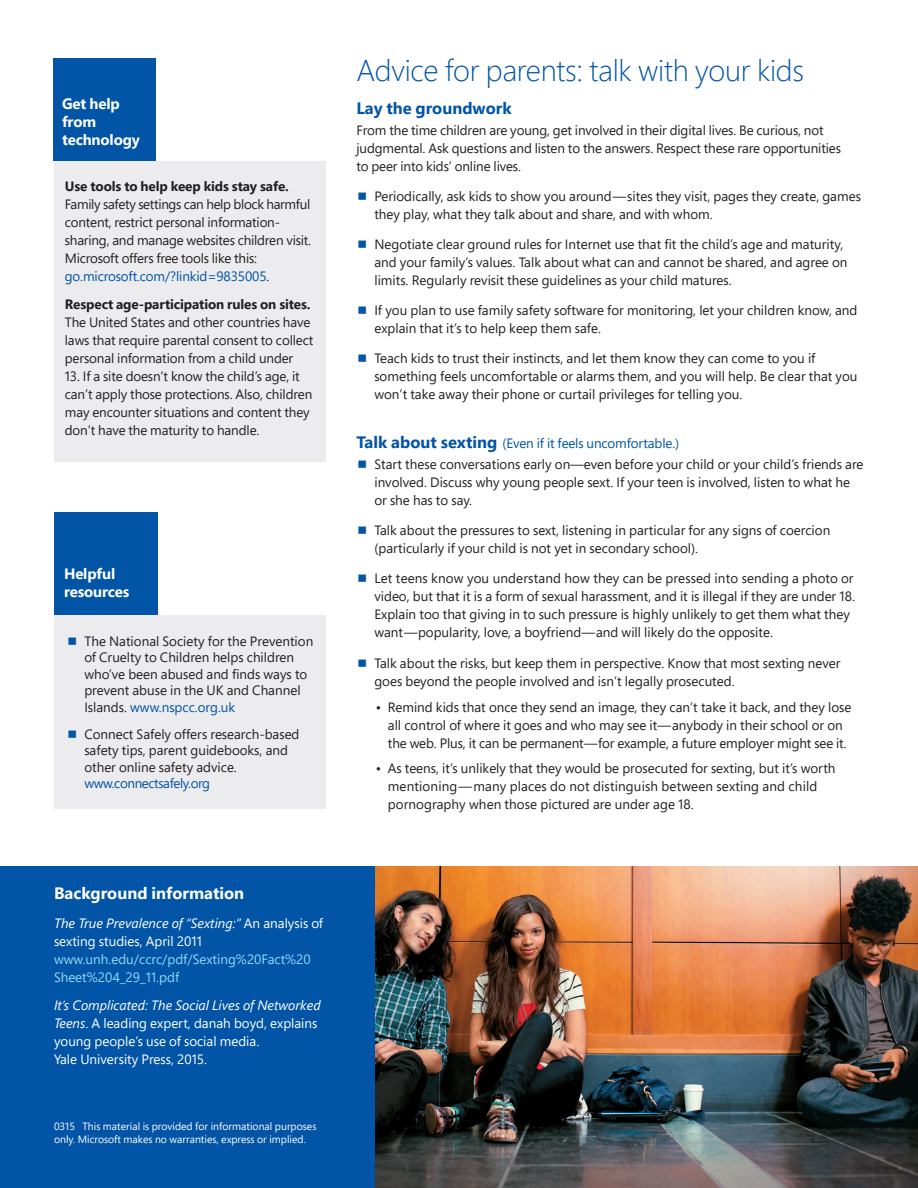
<style>
.page{position:relative;width:918px;height:1188px;background:#fff}
.page>*{position:absolute;margin:0;border:0;box-sizing:border-box;transform-origin:0 0}
.t1{font:300 30px "Segoe Pro";letter-spacing:-.01em;color:#0154a6}
.Legalese{font:700 16.5px "Segoe Pro";color:#fff}
.NUMBEREDLIST{font:700 16.5px "Segoe Pro";color:#0154a6}
.MAIN{font:700 15px/18px "Segoe Pro";letter-spacing:-.01em;color:#fff}
.BODYCOPY{font:13.5px/18px "Segoe Pro";color:#231f20}
.BODYCOPY-2{font:13.5px/18px "Segoe Pro";color:#fff}
.BODYCOPY-3{font:13.5px/18px "Segoe Pro";color:#91d8f7}
.NUMBEREDLIST-2{font:13.5px "Segoe Pro";letter-spacing:-.01em;color:#0154a6}
.t2{font:10.5px/13.5px "Segoe Pro";color:#fff}
.s1{font-weight:700}
.s2{color:#0154a6}
.s3{font-family:"Segoe UI";font-size:33px;color:#0154a6}
.s4{font-style:italic;color:#fff}
.s5{color:#fff}
.s6{font-style:italic}
.s7{font-weight:700;font-size:16.5px}
</style>
<div class="page">
<img style="left:375px;top:866px;width:543px;height:322px">
<div style="left:0;top:866px;width:375px;height:322px;background:#0154a6"></div>
<div style="left:54px;top:161px;width:271px;height:300px;background:#ececee"></div>
<div style="left:53px;top:58px;width:103px;height:103px;background:#0154a6"></div>
<div style="left:54px;top:615px;width:271px;height:194px;background:#ececee"></div>
<div style="left:54px;top:513px;width:104px;height:102px;background:#0154a6"></div>
<p class="MAIN" style="left:62px;top:94px;width:79px">Get help from technology</p>
<p class="BODYCOPY" style="left:65px;top:177px;width:248px"><span class="s1">Use tools to help keep kids stay safe.<br></span>Family safety settings can help block harmful content, restrict personal information&shy;sharing, and manage websites children visit.<br>Microsoft offers free tools like this: <span class="s2">go.microsoft.com/?linkid=9835005</span>.</p>
<p class="BODYCOPY" style="left:65px;top:295px;width:250px"><span class="s1">Respect age-participation rules on sites.<br></span>The United States and other countries have laws that require parental consent to collect personal information from a child under</p>
<p class="BODYCOPY" style="left:65px;top:367px;width:249px">13. If a site doesn’t know the child’s age, it can’t apply those protections. Also, children may encounter situations and content they don’t have the maturity to handle.</p>
<p class="MAIN" style="left:64px;top:564px;width:67px">Helpful resources</p>
<p class="BODYCOPY" style="left:84px;top:632px;width:230px;line-height:16.5px;text-indent:-18px"><span class="s3">▪</span> The National Society for the Prevention of Cruelty to Children helps children who’ve been abused and finds ways to prevent abuse in the UK and Channel Islands. <span class="s2">www.nspcc.org.uk</span></p>
<p class="BODYCOPY" style="left:84px;top:725px;width:217px;line-height:16.5px;text-indent:-18px"><span class="s3">▪</span> Connect Safely offers research-based safety tips, parent guidebooks, and other online safety advice. <span class="s2">www.connectsafely.org</span></p>
<p class="Legalese" style="left:54px;top:882px;width:192px">Background information</p>
<p class="BODYCOPY-3" style="left:54px;top:914px;width:271px"><span class="s4">The True Prevalence of “Sexting:”</span> <span class="s5">An analysis of sexting studies, April 2011 </span>www.unh.edu/ccrc/pdf/Sexting%20Fact%20<br>Sheet%204_29_11.pdf</p>
<p class="BODYCOPY-2" style="left:54px;top:996px;width:268px"><span class="s6">It’s Complicated: The Social Lives of Networked Teens</span>. A leading expert, danah boyd, explains young people’s use of social media.<br>Yale University Press, 2015.</p>
<p class="t2" style="left:54px;top:1119px;width:264px">0315 This material is provided for informational purposes only. Microsoft makes no warranties, express or implied.</p>
<h2 class="t1" style="left:356px;top:50px;width:449px">Advice for parents: talk with your kids</h2>
<p class="NUMBEREDLIST" style="left:356px;top:97px;width:157px">Lay the groundwork</p>
<p class="BODYCOPY" style="left:356px;top:121px;width:486px">From the time children are young, get involved in their digital lives. Be curious, not judgmental. Ask questions and listen to the answers. Respect these rare opportunities to peer into kids’ online lives.</p>
<p class="BODYCOPY" style="left:374px;top:187px;width:488px;text-indent:-18px"><span class="s3">▪</span> Periodically, ask kids to show you around—sites they visit, pages they create, games they play, what they talk about and share, and with whom.</p>
<p class="BODYCOPY" style="left:374px;top:235px;width:475px;text-indent:-18px"><span class="s3">▪</span> Negotiate clear ground rules for Internet use that fit the child’s age and maturity, and your family’s values. Talk about what can and cannot be shared, and agree on limits. Regularly revisit these guidelines as your child matures.</p>
<p class="BODYCOPY" style="left:374px;top:301px;width:485px;text-indent:-18px"><span class="s3">▪</span> If you plan to use family safety software for monitoring, let your children know, and explain that it’s to help keep them safe.</p>
<p class="BODYCOPY" style="left:374px;top:349px;width:485px;text-indent:-18px"><span class="s3">▪</span> Teach kids to trust their instincts, and let them know they can come to you if something feels uncomfortable or alarms them, and you will help. Be clear that you won’t take away their phone or curtail privileges for telling you.</p>
<p class="NUMBEREDLIST-2" style="left:356px;top:434px;width:324px"><span class="s7">Talk about sexting</span> (Even if it feels uncomfortable.)</p>
<p class="BODYCOPY" style="left:374px;top:455px;width:491px;text-indent:-18px"><span class="s3">▪</span> Start these conversations early on—even before your child or your child’s friends are involved. Discuss why young people sext. If your teen is involved, listen to what he or she has to say.</p>
<p class="BODYCOPY" style="left:374px;top:521px;width:457px;text-indent:-18px"><span class="s3">▪</span> Talk about the pressures to sext, listening in particular for any signs of coercion (particularly if your child is not yet in secondary school).</p>
<p class="BODYCOPY" style="left:374px;top:569px;width:482px;text-indent:-18px"><span class="s3">▪</span> Let teens know you understand how they can be pressed into sending a photo or video, but that it is a form of sexual harassment, and it is illegal if they are under 18.<br>Explain too that giving in to such pressure is highly unlikely to get them what they want—popularity, love, a boyfriend—and will likely do the opposite.</p>
<p class="BODYCOPY" style="left:374px;top:654px;width:468px;text-indent:-18px"><span class="s3">▪</span> Talk about the risks, but keep them in perspective. Know that most sexting never goes beyond the people involved and isn’t legally prosecuted.</p>
<p class="BODYCOPY" style="left:376px;top:698px;width:477px;text-align:center">• Remind kids that once they send an image, they can’t take it back, and they lose all control of where it goes and who may see it—anybody in their school or on the web. Plus, it can be permanent—for example, a future employer might see it.</p>
<p class="BODYCOPY" style="left:388px;top:759px;width:449px;text-indent:-12px">• As teens, it’s unlikely that they would be prosecuted for sexting, but it’s worth mentioning—many places do not distinguish between sexting and child pornography when those pictured are under age 18.</p>
</div>
